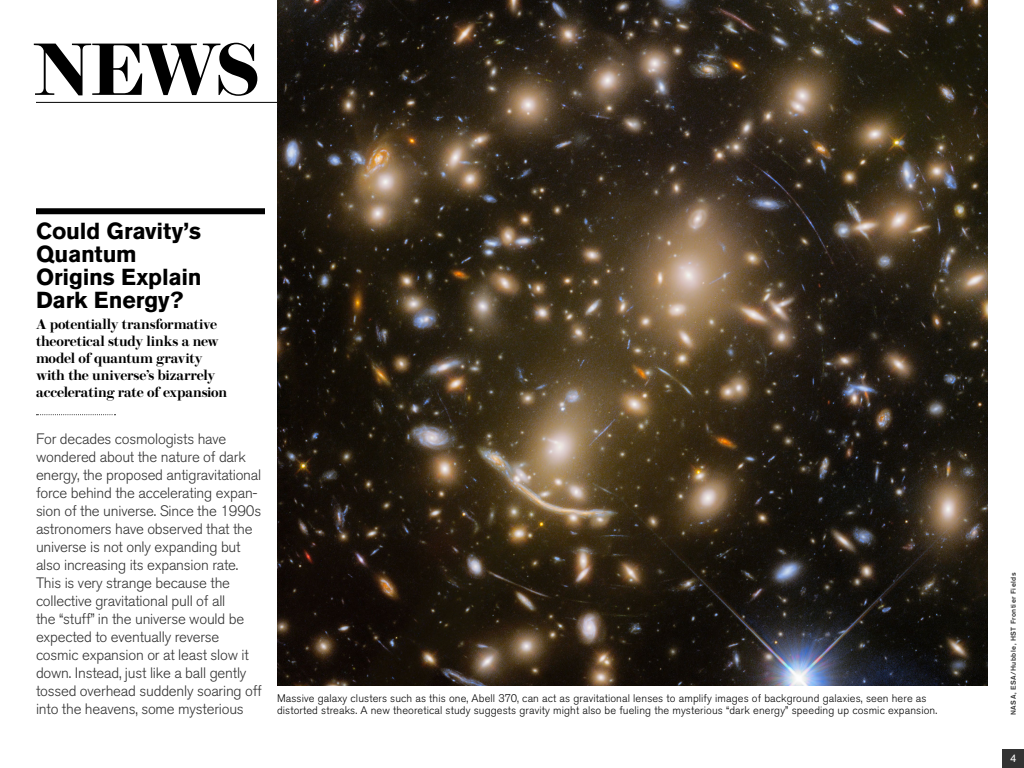
<style>
.page{position:relative;width:1024px;height:768px;background:#fff}
.page>*{position:absolute;margin:0;border:0;box-sizing:border-box;transform-origin:0 0}
.t1{font:600 74px "Brunel Deck";color:#000}
.t2{font:700 23px/23px "Akzidenz Grotesk BE";letter-spacing:-.005em;color:#000}
.t3{font:300 15px/18px "Akzidenz Grotesk BQ";letter-spacing:-.015em;color:#333}
.t4{font:600 14px/17px "Brunel Deck";letter-spacing:-.01em;color:#000}
.t5{font:300 11px/12px "Akzidenz Grotesk BE";letter-spacing:.01em;color:#000}
.t6{font:11px "Akzidenz Grotesk BE";color:#fff}
.t7{font:500 7px "Akzidenz Grotesk BQ";letter-spacing:.06em;color:#333}
</style>
<div class="page">
<hr style="left:36px;top:102px;width:952px;height:1px;background:#000">
<div style="left:36px;top:208px;width:229px;height:6px;background:#000"></div>
<svg style="left:36px;top:414px;width:79px;height:1px"></svg>
<img style="left:277px;top:0;width:711px;height:686px">
<div style="left:1003px;top:749px;width:21px;height:19px;background:#333"></div>
<h1 class="t1" style="left:33px;top:27px;width:229px">NEWS</h1>
<h2 class="t2" style="left:36px;top:220px;width:167px">Could Gravity’s<br>Quantum<br>Origins Explain<br>Dark Energy?</h2>
<p class="t4" style="left:36px;top:316px;width:193px">A potentially transformative theoretical study links a new model of quantum gravity with the universe’s bizarrely accelerating rate of expansion</p>
<p class="t3" style="left:36px;top:430px;width:227px">For decades cosmologists have wondered about the nature of dark energy, the proposed antigravitational force behind the accelerating expan&shy;sion of the universe. Since the 1990s astronomers have observed that the universe is not only expanding but also increasing its expansion rate.<br>This is very strange because the collective gravitational pull of all<br>the “stuff” in the universe would be expected to eventually reverse cosmic expansion or at least slow it down. Instead, just like a ball gently tossed overhead suddenly soaring off into the heavens, some mysterious</p>
<p class="t5" style="left:277px;top:692px;width:662px">Massive galaxy clusters such as this one, Abell 370, can act as gravitational lenses to amplify images of background galaxies, seen here as distorted streaks. A new theoretical study suggests gravity might also be fueling the mysterious “dark energy” speeding up cosmic expansion.</p>
<p class="t7" style="left:1009px;top:715px;width:144px;rotate:-90deg">NASA, ESA/Hubble, HST Frontier Fields</p>
<p class="t6" style="left:1010px;top:752px;width:8px">4</p>
</div>
